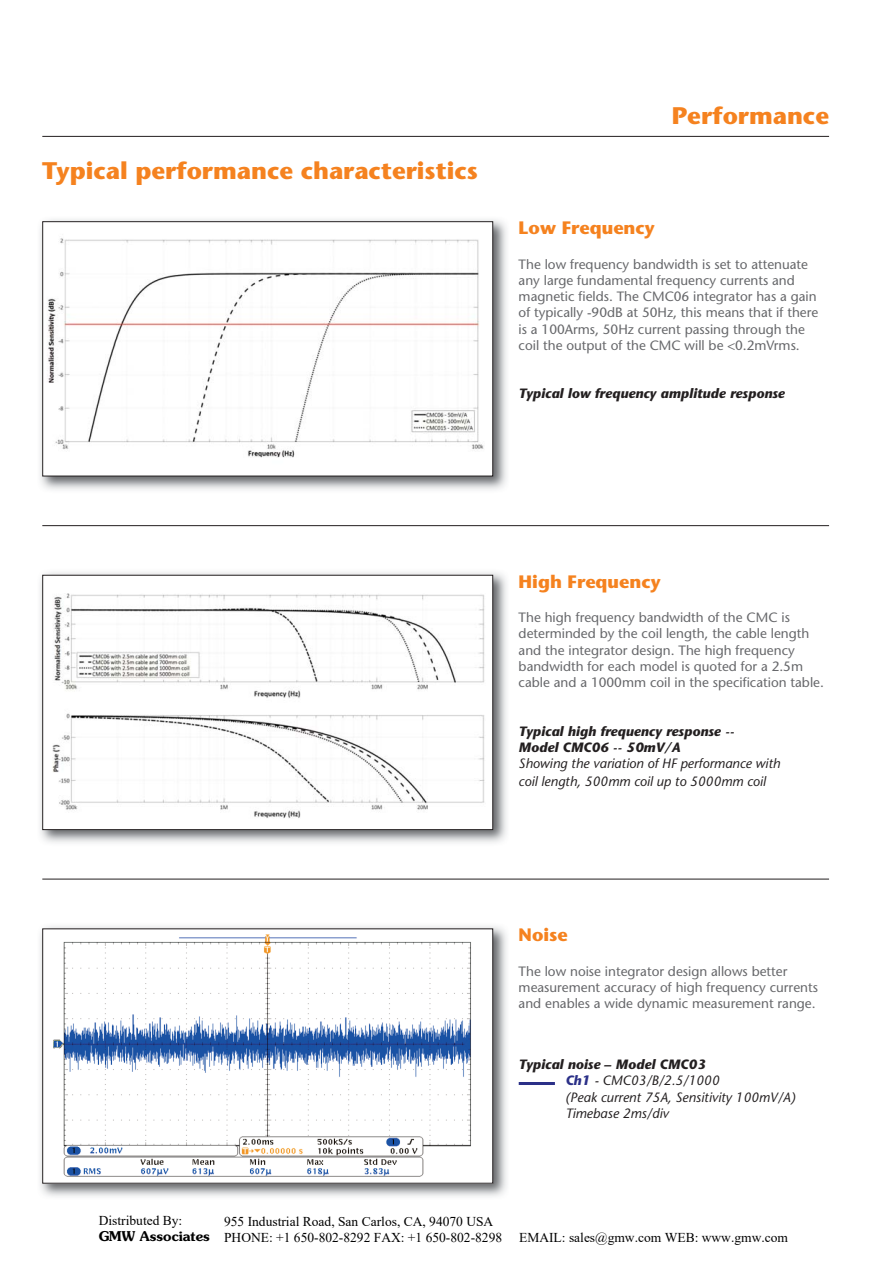
<style>
.page{position:relative;width:893px;height:1263px;background:#fff}
.page>*{position:absolute;margin:0;border:0;box-sizing:border-box;transform-origin:0 0}
.t1{font:700 24px "Stone Sans";color:#f5821f}
.t2{font:700 18px "Stone Sans";color:#f5821f}
.t3{font:13.5px/16.2px "Stone Sans";color:#67686b}
.t4{font:italic 13.5px/16.2px "Stone Sans";color:#231f20}
.t5{font:13.5px/16.2px "Times New Roman";color:#000}
.t6{font:italic 700 13.5px/16.2px "Stone Sans";color:#231f20}
.t7{font:600 13.5px "Souvenir Std";color:#000}
.s1{font-weight:700}
.s2{font-weight:700;color:#2b3088}
</style>
<div class="page">
<hr style="left:42px;top:136px;width:787px;height:1px;background:#231f20">
<img style="left:40px;top:219px;width:467px;height:271px">
<img style="left:44px;top:223px;width:447px;height:251px">
<div style="left:42px;top:221px;width:451px;height:255px;border:1px solid #231f20"></div>
<hr style="left:42px;top:525px;width:787px;height:1px;background:#231f20">
<img style="left:40px;top:572px;width:467px;height:271px">
<img style="left:44px;top:577px;width:447px;height:251px">
<div style="left:42px;top:575px;width:451px;height:255px;border:1px solid #231f20"></div>
<img style="left:40px;top:926px;width:467px;height:271px">
<div style="left:43px;top:929px;width:450px;height:254px;background:#fff"></div>
<img style="left:53px;top:935px;width:418px;height:241px">
<div style="left:42px;top:928px;width:451px;height:256px;border:1px solid #231f20"></div>
<hr style="left:42px;top:879px;width:787px;height:1px;background:#231f20">
<hr style="left:519px;top:1082px;width:36px;height:3px;background:#2b3088">
<h1 class="t1" style="left:42px;top:162px;width:437px">Typical performance characteristics</h1>
<h1 class="t1" style="left:672px;top:106px;width:159px">Performance</h1>
<h2 class="t2" style="left:519px;top:221px;width:138px">Low Frequency</h2>
<p class="t3" style="left:519px;top:257px;width:301px">The low frequency bandwidth is set to attenuate any large fundamental frequency currents and magnetic fields. The CMC06 integrator has a gain of typically -90dB at 50Hz, this means that if there is a 100Arms, 50Hz current passing through the coil the output of the CMC will be &lt;0.2mVrms.</p>
<p class="t6" style="left:519px;top:387px;width:268px">Typical low frequency amplitude response</p>
<h2 class="t2" style="left:519px;top:575px;width:144px">High Frequency</h2>
<p class="t3" style="left:519px;top:611px;width:307px">The high frequency bandwidth of the CMC is determinded by the coil length, the cable length and the integrator design. The high frequency bandwidth for each model is quoted for a 2.5m cable and a 1000mm coil in the specification table.</p>
<p class="t6" style="left:519px;top:724px;width:218px">Typical high frequency response --<br>Model CMC06 -- 50mV/A</p>
<p class="t4" style="left:519px;top:756px;width:263px;line-height:18.1px">Showing the variation of HF performance with coil length, 500mm coil up to 5000mm coil</p>
<h2 class="t2" style="left:519px;top:928px;width:51px">Noise</h2>
<p class="t3" style="left:519px;top:965px;width:301px">The low noise integrator design allows better measurement accuracy of high frequency currents and enables a wide dynamic measurement range.</p>
<p class="t4" style="left:565px;top:1058px;width:232px;text-indent:-47px"><span class="s1">Typical noise – Model CMC03<br></span><span class="s2">Ch1</span> - CMC03/B/2.5/1000<br>(Peak current 75A, Sensitivity 100mV/A)<br>Timebase 2ms/div</p>
<p class="t5" style="left:99px;top:1212px;width:85px">Distributed By:</p>
<p class="t7" style="left:99px;top:1228px;width:113px">GMW Associates</p>
<p class="t5" style="left:224px;top:1213px;width:280px">955 Industrial Road, San Carlos, CA, 94070 USA<br>PHONE: +1 650-802-8292 FAX: +1 650-802-8298</p>
<p class="t5" style="left:519px;top:1229px;width:270px">EMAIL: sales@gmw.com WEB: www.gmw.com</p>
</div>
